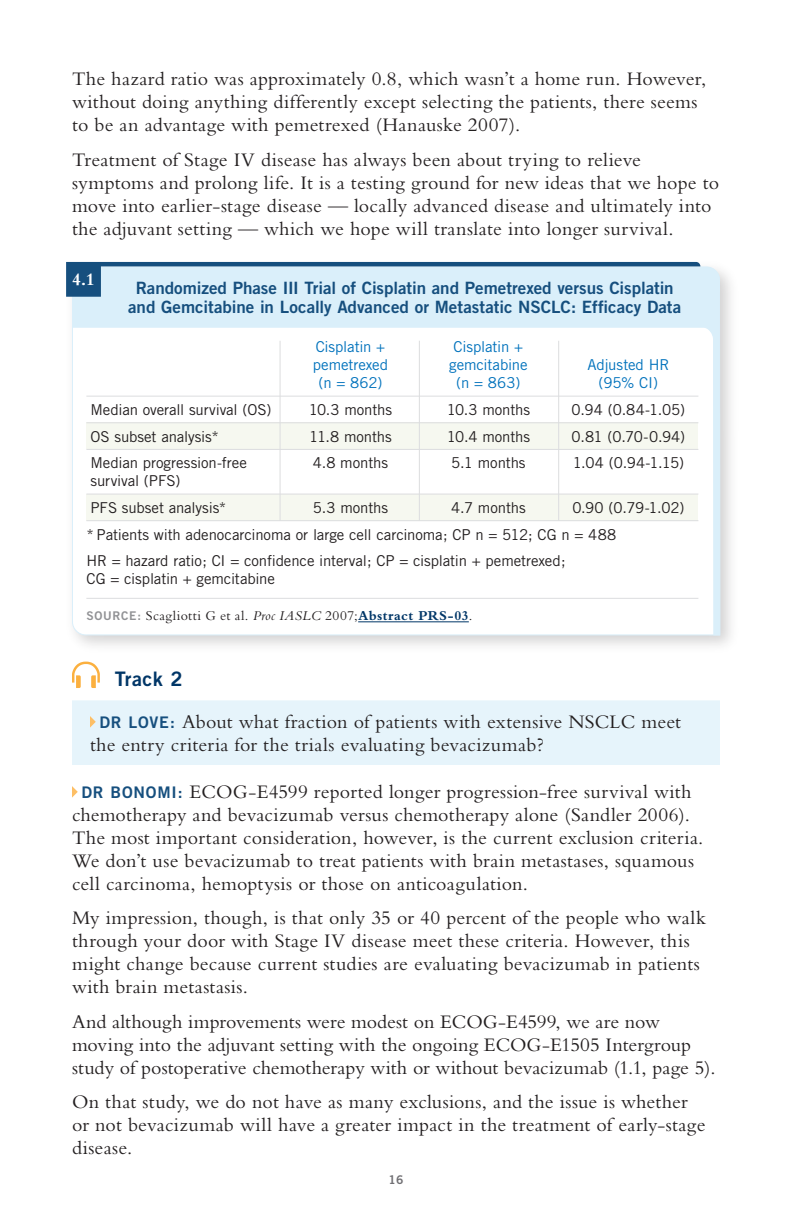
<style>
.page{position:relative;width:792px;height:1224px;background:#fff}
.page>*{position:absolute;margin:0;border:0;box-sizing:border-box;transform-origin:0 0}
.t1{font:20px/23px "Bembo RTP Std";letter-spacing:.01em;color:#231f20}
.t2{font:20px "Trade Gothic LT Std Bd 2";letter-spacing:.015em;color:#003667}
.t3{font:700 18px "Bembo RTP Std";color:#fff}
.t4{font:17px/19px "Trade Gothic LT Std Bd 2";letter-spacing:-.005em;color:#164f7e;text-align:center}
.t5{font:15px/26.6px "Trade Gothic LT Std";letter-spacing:-.01em;color:#231f20}
.t6{font:15px "Trade Gothic LT Std";letter-spacing:-.01em;color:#0072bc}
.t7{font:14px "Bembo RTP Std";letter-spacing:.035em;color:#231f20}
.t8{font:12px "Trade Gothic LT Std Bd 2";color:#717074}
.s1{font-family:"Trade Gothic LT Std Bd 2";font-size:12px;color:#919295}
.s2{font-style:italic}
.s3{font-weight:700;color:#003667}
.s4{font-family:"Trade Gothic LT Std Bd 2";font-size:16px;color:#164f7e}
</style>
<div class="page">
<div style="left:63px;top:258px;width:677px;height:398px;background:#231f20;opacity:.2"></div>
<svg style="left:72px;top:266px;width:649px;height:369px"></svg>
<svg style="left:66px;top:262px;width:634px;height:35px;background:#b7d3e4"></svg>
<div style="left:72px;top:700px;width:648px;height:65px;background:#e6f4fb"></div>
<svg style="left:72px;top:662px;width:28px;height:26px"></svg>
<svg style="left:90px;top:716px;width:6px;height:12px"></svg>
<svg style="left:72px;top:786px;width:6px;height:12px"></svg>
<div style="left:86px;top:494px;width:612px;height:26px;background:#f6f8f0"></div>
<div style="left:86px;top:423px;width:612px;height:26px;background:#f6f8f0"></div>
<hr style="left:86px;top:396px;width:612px;height:1px;background:#dcdddf">
<hr style="left:86px;top:422px;width:612px;height:1px;background:#dcdddf">
<hr style="left:86px;top:449px;width:612px;height:1px;background:#dcdddf">
<hr style="left:86px;top:494px;width:612px;height:1px;background:#dcdddf">
<hr style="left:86px;top:520px;width:612px;height:1px;background:#dcdddf">
<hr style="left:86px;top:598px;width:612px;height:1px;background:#dcdddf">
<hr style="left:358px;top:621px;width:111px;height:1px;background:#003667">
<hr style="left:419px;top:341px;width:1px;height:179px;background:#dcdddf">
<hr style="left:558px;top:341px;width:1px;height:180px;background:#dcdddf">
<hr style="left:280px;top:341px;width:1px;height:180px;background:#dcdddf">
<p class="t1" style="left:72px;top:67px;width:636px">The hazard ratio was approximately 0.8, which wasn’t a home run. However, without doing anything differently except selecting the patients, there seems to be an advantage with pemetrexed (Hanauske 2007).</p>
<p class="t1" style="left:72px;top:148px;width:649px">Treatment of Stage IV disease has always been about trying to relieve symptoms and prolong life. It is a testing ground for new ideas that we hope to move into earlier-stage disease — locally advanced disease and ultimately into the adjuvant setting — which we hope will translate into longer survival.</p>
<p class="t3" style="left:72px;top:270px;width:24px">4.1</p>
<p class="t4" style="left:128px;top:278px;width:555px">Randomized Phase III Trial of Cisplatin and Pemetrexed versus Cisplatin and Gemcitabine in Locally Advanced or Metastatic NSCLC: Efficacy Data</p>
<p class="t6" style="left:316px;top:338px;width:71px">Cisplatin +</p>
<p class="t6" style="left:454px;top:338px;width:71px">Cisplatin +</p>
<p class="t6" style="left:313px;top:356px;width:77px">pemetrexed</p>
<p class="t6" style="left:449px;top:356px;width:80px">gemcitabine</p>
<p class="t6" style="left:587px;top:356px;width:83px">Adjusted HR</p>
<p class="t6" style="left:319px;top:374px;width:65px">(n = 862)</p>
<p class="t6" style="left:456px;top:374px;width:66px">(n = 863)</p>
<p class="t6" style="left:599px;top:374px;width:61px">(95% CI)</p>
<p class="t5" style="left:91px;top:396px;width:183px">Median overall survival (OS)</p>
<p class="t5" style="left:309px;top:396px;width:85px">10.3 months</p>
<p class="t5" style="left:447px;top:396px;width:85px">10.3 months</p>
<p class="t5" style="left:572px;top:396px;width:115px">0.94 (0.84-1.05)</p>
<p class="t5" style="left:91px;top:423px;width:130px">OS subset analysis*</p>
<p class="t5" style="left:309px;top:423px;width:84px">11.8 months</p>
<p class="t5" style="left:447px;top:423px;width:85px">10.4 months</p>
<p class="t5" style="left:572px;top:423px;width:115px">0.81 (0.70-0.94)</p>
<p class="t5" style="left:91px;top:450px;width:158px">Median progression-free</p>
<p class="t5" style="left:313px;top:450px;width:77px">4.8 months</p>
<p class="t5" style="left:451px;top:450px;width:76px">5.1 months</p>
<p class="t5" style="left:573px;top:450px;width:113px">1.04 (0.94-1.15)</p>
<p class="t5" style="left:91px;top:468px;width:137px">survival (PFS)<br>PFS subset analysis*</p>
<p class="t5" style="left:86px;top:494px;width:600px;text-indent:486px">0.90 (0.79-1.02) * Patients with adenocarcinoma or large cell carcinoma; CP n = 512; CG n = 488<br>HR = hazard ratio; CI = confidence interval; CP = cisplatin + pemetrexed;</p>
<p class="t5" style="left:86px;top:565px;width:190px">CG = cisplatin + gemcitabine</p>
<p class="t7" style="left:86px;top:608px;width:388px"><span class="s1">SOURCE:</span> Scagliotti G et al. <span class="s2">Proc IASLC</span> 2007;<span class="s3">Abstract PRS-03</span>.</p>
<p class="t5" style="left:313px;top:494px;width:77px">5.3 months</p>
<p class="t5" style="left:451px;top:494px;width:76px">4.7 months</p>
<p class="t2" style="left:115px;top:666px;width:69px">Track 2</p>
<p class="t1" style="left:90px;top:709px;width:593px;text-indent:9px"><span class="s4">DR LOVE:</span> About what fraction of patients with extensive NSCLC meet the entry criteria for the trials evaluating bevacizumab?</p>
<p class="t1" style="left:72px;top:780px;width:633px;text-indent:9px"><span class="s4">DR BONOMI:</span> ECOG-E4599 reported longer progression-free survival with chemotherapy and bevacizumab versus chemotherapy alone (Sandler 2006).<br>The most important consideration, however, is the current exclusion criteria.<br>We don’t use bevacizumab to treat patients with brain metastases, squamous cell carcinoma, hemoptysis or those on anticoagulation.</p>
<p class="t1" style="left:72px;top:906px;width:636px">My impression, though, is that only 35 or 40 percent of the people who walk through your door with Stage IV disease meet these criteria. However, this might change because current studies are evaluating bevacizumab in patients with brain metastasis.</p>
<p class="t1" style="left:72px;top:1010px;width:645px">And although improvements were modest on ECOG-E4599, we are now moving into the adjuvant setting with the ongoing ECOG-E1505 Intergroup study of postoperative chemotherapy with or without bevacizumab (1.1, page 5).</p>
<p class="t1" style="left:72px;top:1090px;width:635px">On that study, we do not have as many exclusions, and the issue is whether or not bevacizumab will have a greater impact in the treatment of early-stage disease.</p>
<p class="t8" style="left:389px;top:1172px;width:16px">16</p>
</div>
